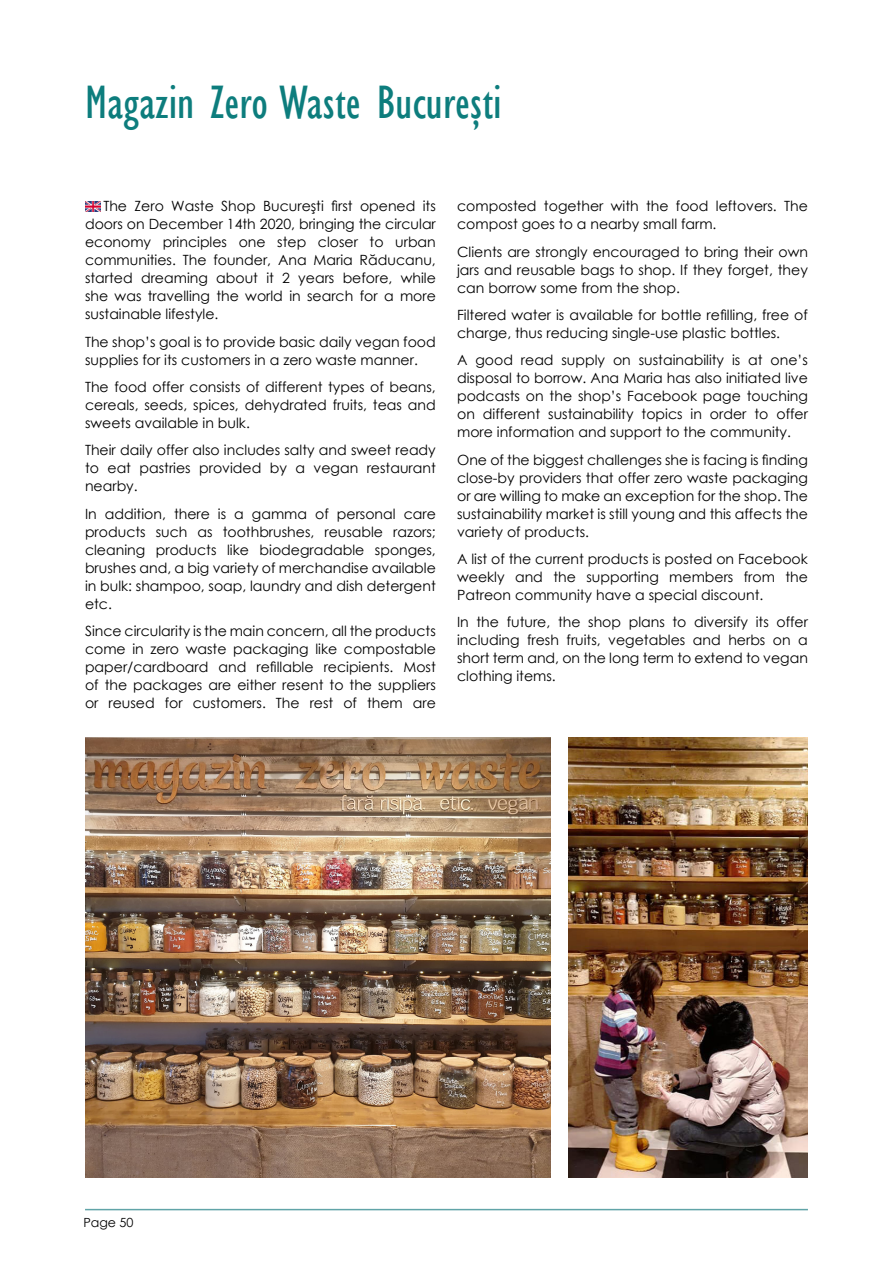
<style>
.page{position:relative;width:893px;height:1263px;background:#fff}
.page>*{position:absolute;margin:0;border:0;box-sizing:border-box;transform-origin:0 0}
.TITLU_PAGINI{font:condensed 48.15px "Gill Sans";color:#0d7d7d}
.Text_NL{font:14.1px/18px "Century Gothic";color:#000;text-align:justify}
.t1{font:12.6px "Century Gothic";color:#000}
</style>
<div class="page">
<hr style="left:85px;top:1209px;width:723px;height:1px;background:#61a4a8">
<img style="left:85px;top:737px;width:466px;height:441px">
<img style="left:569px;top:737px;width:239px;height:441px">
<img style="left:85px;top:201px;width:15px;height:10px">
<p class="TITLU_PAGINI" style="left:85px;top:74px;width:418px">Magazin Zero Waste Bucureşti</p>
<p class="Text_NL" style="left:85px;top:197px;width:352px;text-indent:18px">The Zero Waste Shop Bucureşti first opened its doors on December 14th 2020, bringing the circular economy principles one step closer to urban communities. The founder, Ana Maria Răducanu, started dreaming about it 2 years before, while she was travelling the world in search for a more sustainable lifestyle.</p>
<p class="Text_NL" style="left:85px;top:332px;width:352px">The shop’s goal is to provide basic daily vegan food supplies for its customers in a zero waste manner.</p>
<p class="Text_NL" style="left:85px;top:378px;width:352px">The food offer consists of different types of beans, cereals, seeds, spices, dehydrated fruits, teas and sweets available in bulk.</p>
<p class="Text_NL" style="left:85px;top:441px;width:352px">Their daily offer also includes salty and sweet ready to eat pastries provided by a vegan restaurant nearby.</p>
<p class="Text_NL" style="left:85px;top:504px;width:352px">In addition, there is a gamma of personal care products such as toothbrushes, reusable razors; cleaning products like biodegradable sponges, brushes and, a big variety of merchandise available in bulk: shampoo, soap, laundry and dish detergent etc.</p>
<p class="Text_NL" style="left:85px;top:622px;width:352px">Since circularity is the main concern, all the products come in zero waste packaging like compostable paper/cardboard and refillable recipients. Most of the packages are either resent to the suppliers or reused for customers. The rest of them are</p>
<p class="Text_NL" style="left:457px;top:197px;width:352px">composted together with the food leftovers. The compost goes to a nearby small farm.</p>
<p class="Text_NL" style="left:457px;top:242px;width:352px">Clients are strongly encouraged to bring their own jars and reusable bags to shop. If they forget, they can borrow some from the shop.</p>
<p class="Text_NL" style="left:457px;top:306px;width:352px">Filtered water is available for bottle refilling, free of charge, thus reducing single-use plastic bottles.</p>
<p class="Text_NL" style="left:457px;top:351px;width:352px">A good read supply on sustainability is at one’s disposal to borrow. Ana Maria has also initiated live podcasts on the shop’s Facebook page touching on different sustainability topics in order to offer more information and support to the community.</p>
<p class="Text_NL" style="left:457px;top:450px;width:352px">One of the biggest challenges she is facing is finding close-by providers that offer zero waste packaging or are willing to make an exception for the shop. The sustainability market is still young and this affects the variety of products.</p>
<p class="Text_NL" style="left:457px;top:550px;width:352px">A list of the current products is posted on Facebook weekly and the supporting members from the Patreon community have a special discount.</p>
<p class="Text_NL" style="left:457px;top:613px;width:352px">In the future, the shop plans to diversify its offer including fresh fruits, vegetables and herbs on a short term and, on the long term to extend to vegan clothing items.</p>
<p class="t1" style="left:83px;top:1214px;width:52px">Page 50</p>
</div>
